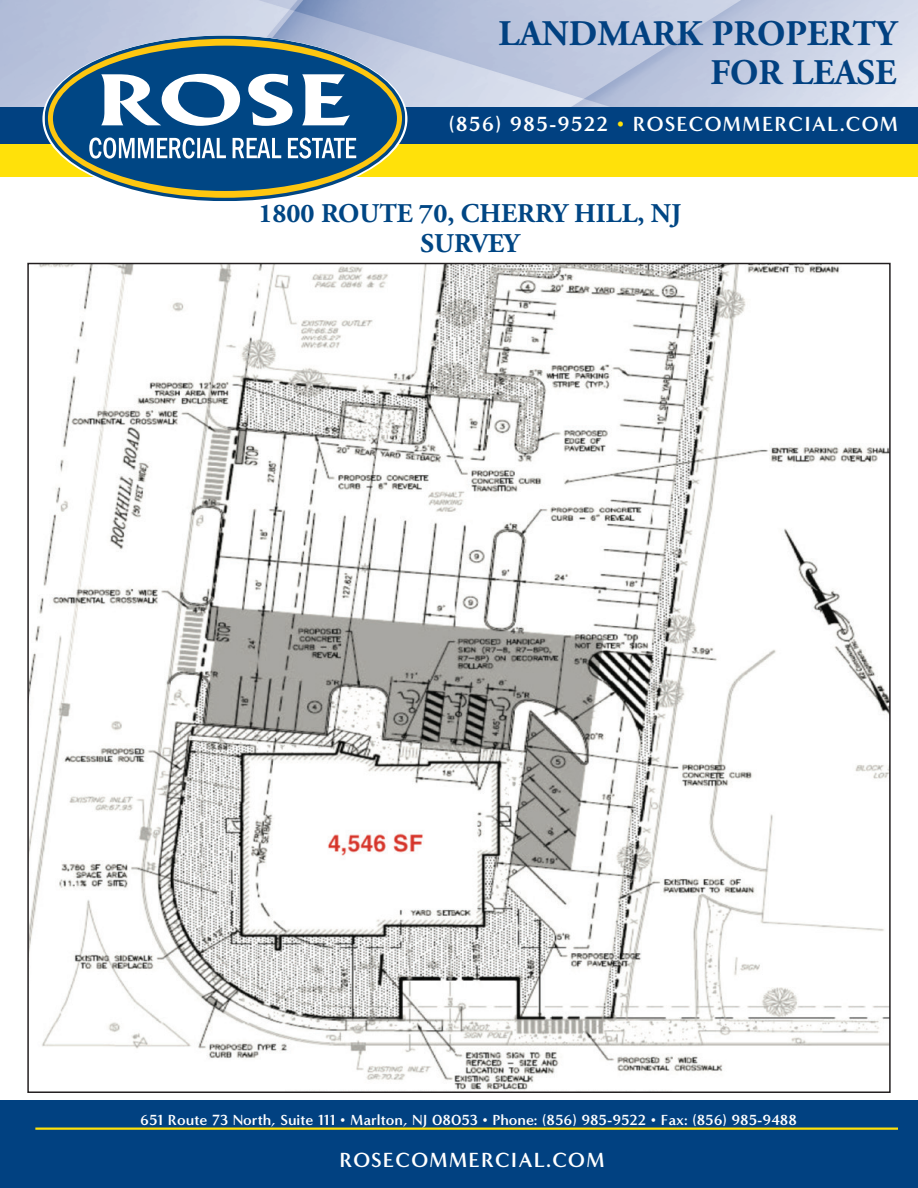
<style>
.page{position:relative;width:918px;height:1188px;background:#fff}
.page>*{position:absolute;margin:0;border:0;box-sizing:border-box;transform-origin:0 0}
.t1{font:700 36px/39px "Adobe Garamond Pro";color:#014181;text-align:right}
.t2{font:700 27px/30px "Adobe Garamond Pro";color:#004684;text-align:center}
.t3{font:700 21px "Minerva Modern";letter-spacing:.05em;color:#fff}
.t4{font:700 15px "Minerva Modern";color:#fff}
.s1{color:#ffe10a}
</style>
<div class="page">
<div style="left:0;top:138px;width:918px;height:38px;background:#ffe10a"></div>
<div style="left:0;top:106px;width:918px;height:38px;background:#014181"></div>
<div style="left:0;top:1101px;width:918px;height:87px;background:#014181"></div>
<hr style="left:35px;top:1128px;width:863px;height:2px;background:#ffe10a">
<img style="left:0;top:0;width:918px;height:106px">
<svg style="left:45px;top:35px;width:360px;height:166px"></svg>
<svg style="left:53px;top:46px;width:344px;height:145px;fill:#004684"></svg>
<svg style="left:101px;top:74px;width:249px;height:52px"></svg>
<svg style="left:89px;top:138px;width:267px;height:21px;background:#6992b6"></svg>
<img style="left:30px;top:266px;width:858px;height:824px">
<h1 class="t1" style="left:498px;top:14px;width:400px">LANDMARK PROPERTY<br>FOR LEASE</h1>
<h3 class="t3" style="left:449px;top:112px;width:451px">(856) 985-9522 <span class="s1">•</span> ROSECOMMERCIAL.COM</h3>
<h2 class="t2" style="left:258px;top:199px;width:425px">1800 ROUTE 70, CHERRY HILL, NJ<br>SURVEY</h2>
<p class="t4" style="left:140px;top:1111px;width:658px">651 Route 73 North, Suite 111 • Marlton, NJ 08053 • Phone: (856) 985-9522 • Fax: (856) 985-9488</p>
<h3 class="t3" style="left:339px;top:1147px;width:267px">ROSECOMMERCIAL.COM</h3>
</div>
